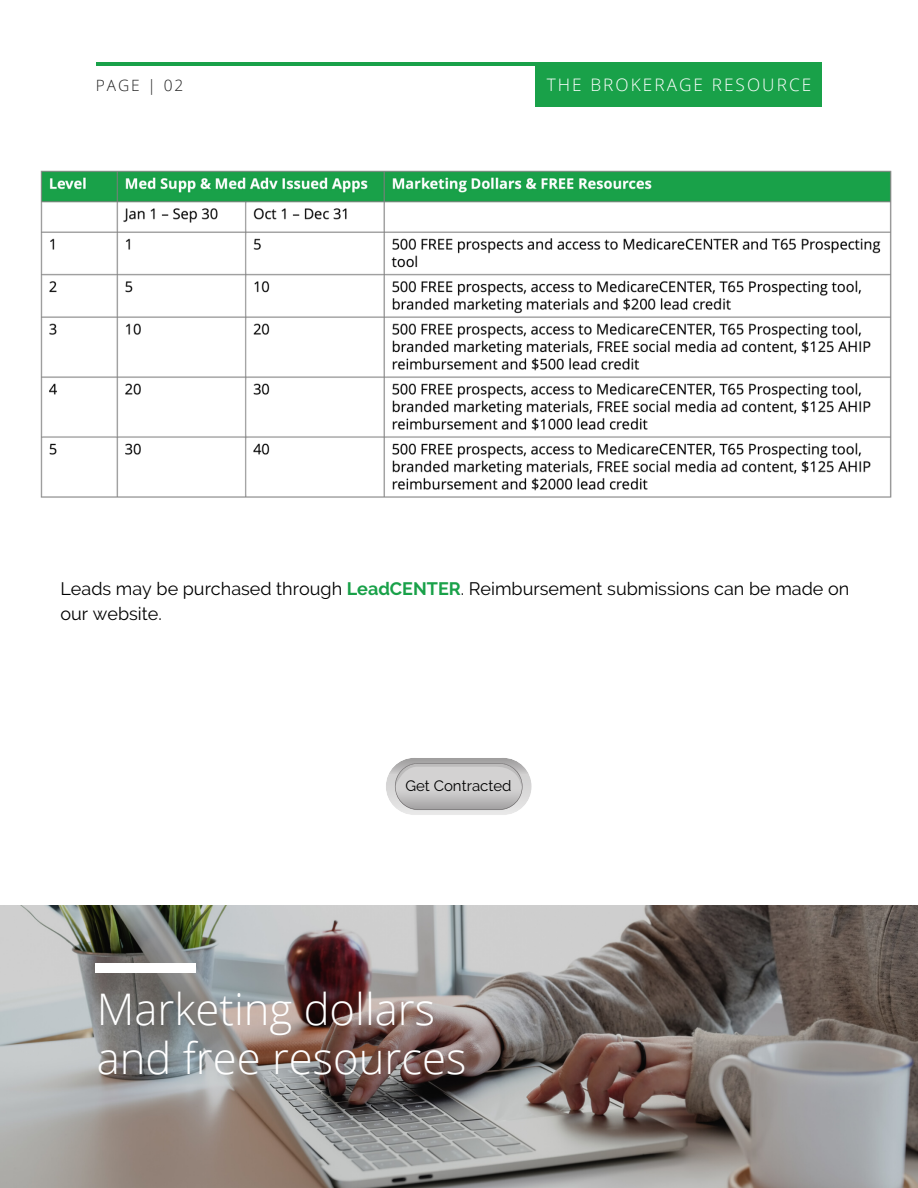
<style>
.page{position:relative;width:918px;height:1188px;background:#fff}
.page>*{position:absolute;margin:0;border:0;box-sizing:border-box;transform-origin:0 0}
.t1{font:300 43.65px/48.8px "Open Sans";color:#fff}
.t2{font:18px/24.8px "Raleway";color:#000}
.t3{font:300 17.25px "Open Sans";letter-spacing:.12em;color:#fff}
.t4{font:300 15.6px "Open Sans";letter-spacing:.12em;color:#222}
.t5{font:15px "Raleway";color:#000}
.s1{font-weight:700;color:#19a149}
</style>
<div class="page">
<hr style="left:96px;top:62px;width:726px;height:4px;background:#19a149">
<div style="left:535px;top:62px;width:287px;height:44px;background:#19a149"></div>
<img style="left:0;top:906px;width:918px;height:282px">
<div style="left:95px;top:963px;width:100px;height:9px;background:#fff"></div>
<svg style="left:386px;top:758px;width:146px;height:57px;background:#cbcaca"></svg>
<img style="left:41px;top:170px;width:851px;height:328px">
<p class="t4" style="left:96px;top:74px;width:89px">PAGE | 02</p>
<p class="t3" style="left:547px;top:72px;width:266px">THE BROKERAGE RESOURCE</p>
<p class="t2" style="left:60px;top:576px;width:790px">Leads may be purchased through <span class="s1">LeadCENTER</span>. Reimbursement submissions can be made on our website.</p>
<p class="t5" style="left:405px;top:777px;width:108px">Get Contracted</p>
<h1 class="t1" style="left:97px;top:984px;width:371px">Marketing dollars and free resources</h1>
</div>
